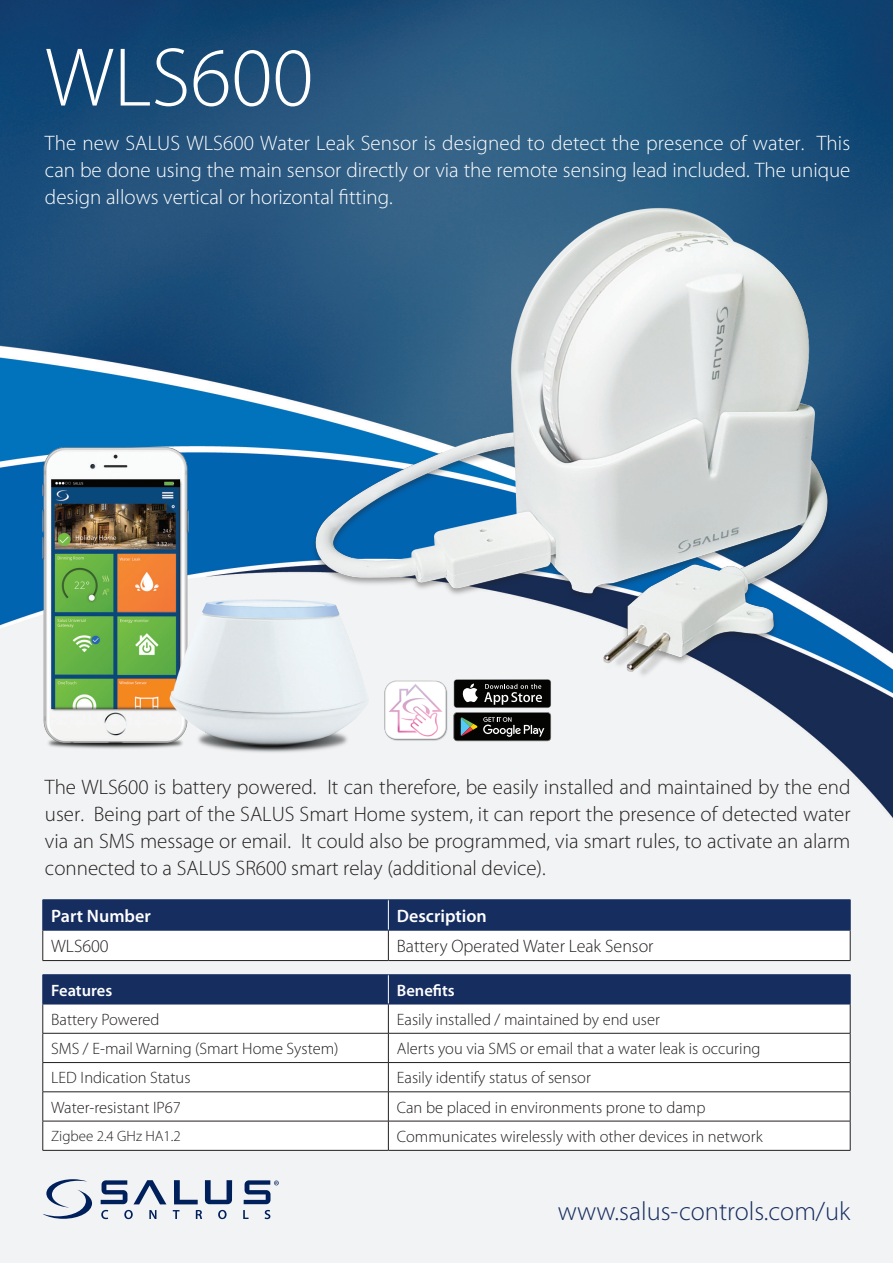
<style>
.page{position:relative;width:893px;height:1263px;background:#fff}
.page>*{position:absolute;margin:0;border:0;box-sizing:border-box;transform-origin:0 0}
.t1{font:300 84px "Myriad Pro";color:#fff}
.t2{font:300 26.4px "Myriad Pro";color:#162d60}
.t3{font:300 21px/27px "Myriad Pro";color:#231f20;text-align:justify}
.t4{font:300 21px/27px "Myriad Pro";color:#fff;text-align:justify}
.t5{font:300 18px "Myriad Pro";color:#231f20}
.t6{font:600 18px "Myriad Pro";color:#fff}
.t7{font:300 16.5px "Myriad Pro";color:#231f20}
.t8{font:600 16.5px "Myriad Pro";color:#fff}
.t9{font:300 15px "Myriad Pro";color:#231f20}
</style>
<div class="page">
<img style="left:0;top:0;width:893px;height:1263px">
<svg style="left:101px;top:1180px;width:26px;height:24px"></svg>
<svg style="left:244px;top:1180px;width:35px;height:24px"></svg>
<svg style="left:205px;top:1180px;width:27px;height:24px"></svg>
<svg style="left:133px;top:1180px;width:33px;height:24px"></svg>
<svg style="left:174px;top:1180px;width:24px;height:24px"></svg>
<svg style="left:43px;top:1179px;width:49px;height:40px"></svg>
<svg style="left:101px;top:1210px;width:7px;height:9px"></svg>
<svg style="left:124px;top:1210px;width:9px;height:9px"></svg>
<svg style="left:149px;top:1210px;width:7px;height:9px"></svg>
<svg style="left:173px;top:1210px;width:7px;height:9px"></svg>
<svg style="left:196px;top:1210px;width:6px;height:9px"></svg>
<svg style="left:218px;top:1210px;width:9px;height:9px"></svg>
<svg style="left:243px;top:1210px;width:6px;height:9px"></svg>
<svg style="left:265px;top:1210px;width:5px;height:9px"></svg>
<hr style="left:43px;top:1150px;width:345px;height:1px;background:#231f20">
<hr style="left:388px;top:1150px;width:462px;height:1px;background:#231f20">
<hr style="left:43px;top:974px;width:345px;height:1px;background:#162d60">
<hr style="left:388px;top:974px;width:462px;height:1px;background:#162d60">
<svg style="left:43px;top:975px;width:808px;height:175px"></svg>
<hr style="left:43px;top:1004px;width:345px;height:1px;background:#162d60">
<hr style="left:388px;top:1004px;width:462px;height:1px;background:#162d60">
<div style="left:43px;top:899px;width:807px;height:62px;background:#fff"></div>
<div style="left:44px;top:900px;width:806px;height:30px;background:#162d60"></div>
<hr style="left:43px;top:930px;width:1px;height:30px;background:#231f20">
<hr style="left:388px;top:930px;width:1px;height:30px;background:#231f20">
<hr style="left:850px;top:930px;width:1px;height:30px;background:#231f20">
<hr style="left:43px;top:960px;width:345px;height:1px;background:#231f20">
<hr style="left:388px;top:960px;width:462px;height:1px;background:#231f20">
<hr style="left:388px;top:900px;width:1px;height:30px;background:#fff">
<hr style="left:43px;top:899px;width:345px;height:1px;background:#162d60">
<hr style="left:43px;top:900px;width:1px;height:30px;background:#162d60">
<hr style="left:388px;top:899px;width:462px;height:1px;background:#162d60">
<hr style="left:850px;top:900px;width:1px;height:30px;background:#162d60">
<hr style="left:43px;top:930px;width:345px;height:1px;background:#162d60">
<hr style="left:388px;top:930px;width:462px;height:1px;background:#162d60">
<img style="left:282px;top:197px;width:567px;height:494px">
<img style="left:409px;top:676px;width:42px;height:68px">
<svg style="left:454px;top:679px;width:97px;height:62px;background:#3d3f3d"></svg>
<img style="left:40px;top:444px;width:152px;height:310px">
<img style="left:130px;top:570px;width:279px;height:205px">
<p class="t1" style="left:45px;top:31px;width:270px">WLS600</p>
<p class="t4" style="left:45px;top:130px;width:807px">The new SALUS WLS600 Water Leak Sensor is designed to detect the presence of water. This can be done using the main sensor directly or via the remote sensing lead included. The unique design allows vertical or horizontal fitting.</p>
<p class="t3" style="left:45px;top:774px;width:807px">The WLS600 is battery powered. It can therefore, be easily installed and maintained by the end user. Being part of the SALUS Smart Home system, it can report the presence of detected water via an SMS message or email. It could also be programmed, via smart rules, to activate an alarm connected to a SALUS SR600 smart relay (additional device).</p>
<p class="t6" style="left:51px;top:904px;width:101px">Part Number</p>
<p class="t6" style="left:397px;top:904px;width:92px">Description</p>
<p class="t5" style="left:51px;top:936px;width:59px">WLS600</p>
<p class="t5" style="left:397px;top:936px;width:258px">Battery Operated Water Leak Sensor</p>
<p class="t8" style="left:51px;top:979px;width:63px">Features</p>
<p class="t8" style="left:397px;top:979px;width:59px">Benefits</p>
<p class="t7" style="left:51px;top:1010px;width:110px">Battery Powered</p>
<p class="t7" style="left:397px;top:1010px;width:265px">Easily installed / maintained by end user</p>
<p class="t7" style="left:51px;top:1039px;width:289px">SMS / E-mail Warning (Smart Home System)</p>
<p class="t7" style="left:397px;top:1039px;width:365px">Alerts you via SMS or email that a water leak is occuring</p>
<p class="t7" style="left:51px;top:1069px;width:141px">LED Indication Status</p>
<p class="t7" style="left:397px;top:1069px;width:196px">Easily identify status of sensor</p>
<p class="t7" style="left:51px;top:1098px;width:131px">Water-resistant IP67</p>
<p class="t7" style="left:397px;top:1098px;width:310px">Can be placed in environments prone to damp</p>
<p class="t9" style="left:51px;top:1127px;width:131px">Zigbee 2.4 GHz HA1.2</p>
<p class="t7" style="left:397px;top:1127px;width:367px">Communicates wirelessly with other devices in network</p>
<p class="t2" style="left:558px;top:1197px;width:294px">www.salus-controls.com/uk</p>
</div>
